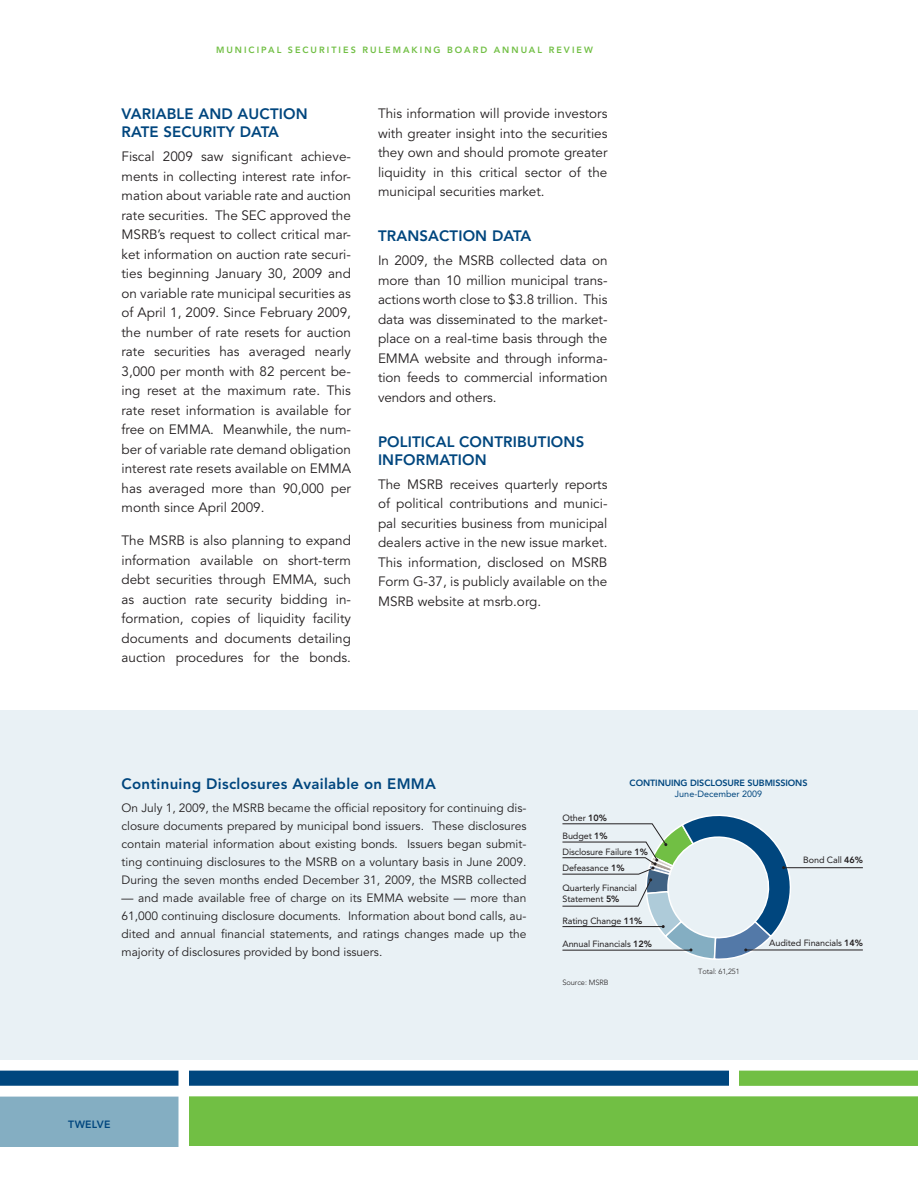
<style>
.page{position:relative;width:918px;height:1188px;background:#fff}
.page>*{position:absolute;margin:0;border:0;box-sizing:border-box;transform-origin:0 0}
.t1{font:800 15px/18px "Avenir";letter-spacing:.01em;color:#00467e}
.t2{font:13.5px/19.5px "Avenir";color:#231f20;text-align:justify}
.t3{font:12px/18px "Avenir";color:#231f20;text-align:justify}
.t4{font:800 10.5px "Avenir";letter-spacing:.025em;color:#00467e}
.t5{font:9px/10.8px "Avenir";letter-spacing:-.01em;color:#231f20}
.t6{font:800 9px "Avenir";letter-spacing:.225em;color:#71bf44}
.t7{font:800 9px "Avenir";letter-spacing:-.01em;color:#00467e}
.t8{font:9px "Avenir";color:#00467e}
.t9{font:300 7.5px "Avenir";letter-spacing:-.01em;color:#231f20}
.s1{font-weight:800}
</style>
<div class="page">
<div style="left:0;top:1069px;width:729px;height:17px;background:#00467e"></div>
<div style="left:0;top:1091px;width:178px;height:55px;background:#84aec2"></div>
<div style="left:178px;top:1060px;width:11px;height:101px;background:#fff"></div>
<div style="left:740px;top:1069px;width:178px;height:21px;background:#71bf44"></div>
<div style="left:189px;top:1096px;width:729px;height:50px;background:#71bf44"></div>
<div style="left:0;top:1086px;width:918px;height:10px;background:#fff"></div>
<div style="left:0;top:1060px;width:918px;height:10px;background:#fff"></div>
<div style="left:0;top:711px;width:918px;height:349px;background:#e9f1f5"></div>
<hr style="left:746px;top:950px;width:117px;height:1px;background:#231f20">
<hr style="left:784px;top:867px;width:79px;height:1px;background:#231f20">
<svg style="left:562px;top:815px;width:235px;height:145px"></svg>
<p class="t6" style="left:216px;top:44px;width:379px">MUNICIPAL SECURITIES RULEMAKING BOARD ANNUAL REVIEW</p>
<p class="t1" style="left:121px;top:105px;width:188px">VARIABLE AND AUCTION<br>RATE SECURITY DATA</p>
<p class="t2" style="left:122px;top:147px;width:231px">Fiscal 2009 saw significant achieve&shy;ments in collecting interest rate infor&shy;mation about variable rate and auction rate securities. The SEC approved the MSRB’s request to collect critical mar&shy;ket information on auction rate securi&shy;ties beginning January 30, 2009 and on variable rate municipal securities as of April 1, 2009. Since February 2009, the number of rate resets for auction rate securities has averaged nearly 3,000 per month with 82 percent be&shy;ing reset at the maximum rate. This rate reset information is available for free on EMMA. Meanwhile, the num&shy;ber of variable rate demand obligation interest rate resets available on EMMA has averaged more than 90,000 per month since April 2009.</p>
<p class="t2" style="left:122px;top:531px;width:231px">The MSRB is also planning to expand information available on short-term debt securities through EMMA, such as auction rate security bidding in&shy;formation, copies of liquidity facility documents and documents detailing auction procedures for the bonds.</p>
<p class="t2" style="left:378px;top:104px;width:231px">This information will provide investors with greater insight into the securities they own and should promote greater liquidity in this critical sector of the municipal securities market.</p>
<p class="t1" style="left:378px;top:227px;width:155px">TRANSACTION DATA</p>
<p class="t2" style="left:378px;top:251px;width:231px">In 2009, the MSRB collected data on more than 10 million municipal trans&shy;actions worth close to $3.8 trillion. This data was disseminated to the market&shy;place on a real-time basis through the EMMA website and through informa&shy;tion feeds to commercial information vendors and others.</p>
<p class="t1" style="left:378px;top:433px;width:208px">POLITICAL CONTRIBUTIONS<br>INFORMATION</p>
<p class="t2" style="left:378px;top:475px;width:231px">The MSRB receives quarterly reports of political contributions and munici&shy;pal securities business from municipal dealers active in the new issue market.<br>This information, disclosed on MSRB Form G-37, is publicly available on the MSRB website at msrb.org.</p>
<p class="t1" style="left:122px;top:775px;width:316px">CONTINUING DISCLOSURES AVAILABLE ON EMMA</p>
<p class="t3" style="left:122px;top:799px;width:407px">On July 1, 2009, the MSRB became the official repository for continuing dis&shy;closure documents prepared by municipal bond issuers. These disclosures contain material information about existing bonds. Issuers began submit&shy;ting continuing disclosures to the MSRB on a voluntary basis in June 2009.<br>During the seven months ended December 31, 2009, the MSRB collected</p>
<p class="t3" style="left:122px;top:889px;width:407px">— and made available free of charge on its EMMA website — more than 61,000 continuing disclosure documents. Information about bond calls, au&shy;dited and annual financial statements, and ratings changes made up the majority of disclosures provided by bond issuers.</p>
<p class="t5" style="left:562px;top:812px;width:46px">Other <span class="s1">10%</span></p>
<p class="t5" style="left:562px;top:831px;width:47px">Budget <span class="s1">1%</span></p>
<p class="t7" style="left:630px;top:777px;width:179px">CONTINUING DISCLOSURE SUBMISSIONS</p>
<p class="t8" style="left:675px;top:788px;width:89px">June-December 2009</p>
<p class="t5" style="left:562px;top:846px;width:87px">Disclosure Failure <span class="s1">1%</span></p>
<p class="t5" style="left:562px;top:863px;width:64px">Defeasance <span class="s1">1%</span></p>
<p class="t5" style="left:562px;top:883px;width:76px">Quarterly Financial<br>Statement <span class="s1">5%</span></p>
<p class="t5" style="left:562px;top:915px;width:82px">Rating Change <span class="s1">11%</span></p>
<p class="t5" style="left:562px;top:939px;width:91px">Annual Financials <span class="s1">12%</span></p>
<p class="t9" style="left:562px;top:978px;width:48px">Source: MSRB</p>
<p class="t9" style="left:698px;top:967px;width:43px">Total: 61,251</p>
<p class="t5" style="left:803px;top:855px;width:61px">Bond Call <span class="s1">46%</span></p>
<p class="t5" style="left:769px;top:937px;width:95px">Audited Financials <span class="s1">14%</span></p>
<p class="t4" style="left:68px;top:1118px;width:44px">TWELVE</p>
</div>
